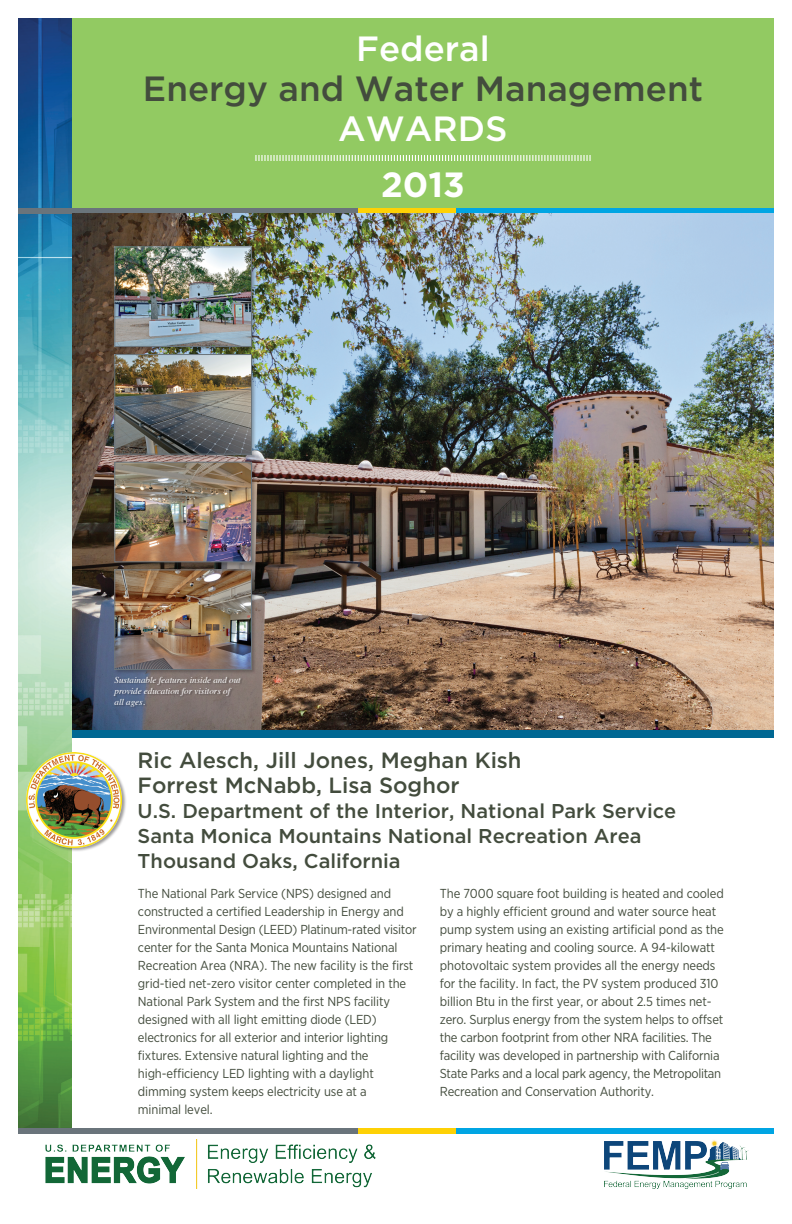
<style>
.page{position:relative;width:792px;height:1224px;background:#fff}
.page>*{position:absolute;margin:0;border:0;box-sizing:border-box;transform-origin:0 0}
.t1{font:500 35px "Gotham";color:#434c3d}
.t2{font:500 35px "Gotham";color:#fff}
.t3{font:700 35px "Gotham";color:#fff}
.t4{font:500 22px "Gotham";color:#434c3d}
.t5{font:500 20px/25px "Gotham";color:#434c3d}
.t6{font:13px/18px "Gotham Narrow";letter-spacing:-.01em;color:#434c3d}
.t7{font:italic 9px/11px "Times";color:#fff}
</style>
<div class="page">
<img style="left:18px;top:18px;width:54px;height:1111px">
<div style="left:72px;top:18px;width:702px;height:195px;background:#92ca62"></div>
<div style="left:18px;top:1129px;width:573px;height:5px;background:#6a747b"></div>
<div style="left:358px;top:1129px;width:139px;height:5px;background:#fed105"></div>
<div style="left:457px;top:1129px;width:317px;height:5px;background:#00a5e3"></div>
<svg style="left:255px;top:155px;width:336px;height:6px"></svg>
<img style="left:605px;top:1140px;width:143px;height:48px">
<img style="left:45px;top:1139px;width:331px;height:49px">
<div style="left:18px;top:208px;width:573px;height:5px;background:#6a747b"></div>
<div style="left:358px;top:208px;width:139px;height:5px;background:#fed105"></div>
<div style="left:457px;top:208px;width:317px;height:5px;background:#00a5e3"></div>
<img style="left:72px;top:213px;width:702px;height:517px">
<div style="left:72px;top:730px;width:702px;height:8px;background:#006893"></div>
<div style="left:26px;top:752px;width:101px;height:100px;background:#231f20;opacity:.45"></div>
<img style="left:26px;top:752px;width:95px;height:95px">
<div style="left:114px;top:461px;width:143px;height:106px;background:#231f20;opacity:.32"></div>
<img style="left:117px;top:464px;width:133px;height:96px">
<div style="left:115px;top:462px;width:137px;height:100px;border:1px solid #6a747b"></div>
<div style="left:114px;top:569px;width:143px;height:106px;background:#231f20;opacity:.32"></div>
<img style="left:117px;top:572px;width:133px;height:96px">
<div style="left:115px;top:570px;width:137px;height:100px;border:1px solid #6a747b"></div>
<div style="left:114px;top:354px;width:143px;height:105px;background:#231f20;opacity:.32"></div>
<img style="left:117px;top:356px;width:133px;height:96px">
<div style="left:115px;top:354px;width:137px;height:100px;border:1px solid #6a747b"></div>
<div style="left:114px;top:246px;width:143px;height:106px;background:#231f20;opacity:.32"></div>
<img style="left:117px;top:249px;width:133px;height:96px">
<div style="left:115px;top:247px;width:137px;height:100px;border:1px solid #6a747b"></div>
<div style="left:114px;top:677px;width:129px;height:32px;background:#231f20;opacity:.46"></div>
<h1 class="t2" style="left:356px;top:26px;width:135px">Federal</h1>
<h1 class="t1" style="left:143px;top:66px;width:562px">Energy and Water Management</h1>
<h1 class="t2" style="left:338px;top:106px;width:171px">AWARDS</h1>
<h1 class="t3" style="left:381px;top:162px;width:85px">2013</h1>
<p class="t7" style="left:115px;top:674px;width:128px">Sustainable features inside and out provide education for visitors of all ages.</p>
<p class="t4" style="left:138px;top:745px;width:385px">Ric Alesch, Jill Jones, Meghan Kish</p>
<p class="t4" style="left:138px;top:770px;width:323px">Forrest McNabb, Lisa Soghor</p>
<p class="t5" style="left:138px;top:798px;width:540px">U.S. Department of the Interior, National Park Service</p>
<p class="t5" style="left:138px;top:823px;width:505px">Santa Monica Mountains National Recreation Area<br>Thousand Oaks, California</p>
<p class="t6" style="left:138px;top:884px;width:280px">The National Park Service (NPS) designed and constructed a certified Leadership in Energy and Environmental Design (LEED) Platinum-rated visitor center for the Santa Monica Mountains National Recreation Area (NRA). The new facility is the first grid-tied net-zero visitor center completed in the National Park System and the first NPS facility designed with all light emitting diode (LED) electronics for all exterior and interior lighting fixtures. Extensive natural lighting and the high-efficiency LED lighting with a daylight dimming system keeps electricity use at a<br>minimal level.</p>
<p class="t6" style="left:440px;top:884px;width:285px">The 7000 square foot building is heated and cooled by a highly efficient ground and water source heat pump system using an existing artificial pond as the primary heating and cooling source. A 94-kilowatt photovoltaic system provides all the energy needs for the facility. In fact, the PV system produced 310 billion Btu in the first year, or about 2.5 times net&shy;zero. Surplus energy from the system helps to offset the carbon footprint from other NRA facilities. The facility was developed in partnership with California State Parks and a local park agency, the Metropolitan Recreation and Conservation Authority.</p>
</div>
